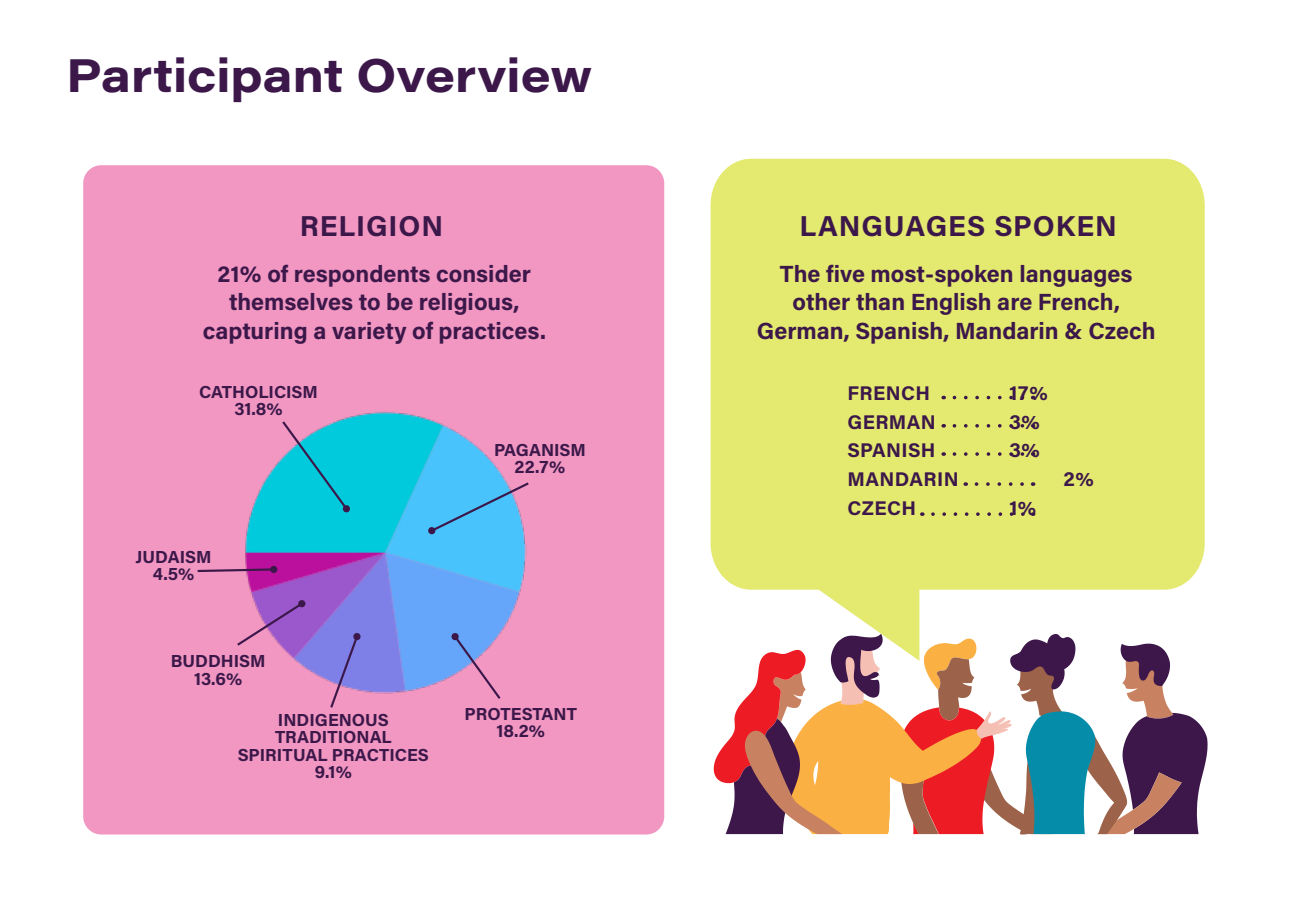
<style>
.page{position:relative;width:1296px;height:918px;background:#fff}
.page>*{position:absolute;margin:0;border:0;box-sizing:border-box;transform-origin:0 0}
.t1{font:700 46.5px "Acumin Pro Wide";color:#3c184a}
.t2{font:28.8px "Acumin Variable Concept";letter-spacing:.03em;color:#3c184a}
.t3{font:23.4px/28px "Acumin Variable Concept";color:#3c184a;text-align:center}
.t4{font:19.8px "Acumin Variable Concept";letter-spacing:.02em;color:#3c184a}
.t5{font:17.4px "Acumin Variable Concept";color:#3c184a}
</style>
<div class="page">
<div style="left:83px;top:165px;width:581px;height:670px;background:#f197c2;border-radius:18px"></div>
<img style="left:245px;top:412px;width:282px;height:282px">
<svg style="left:280px;top:419px;width:71px;height:94px;background:#27bad1"></svg>
<svg style="left:429px;top:481px;width:100px;height:53px;background:#5cb6ec"></svg>
<div style="left:428px;top:527px;width:8px;height:8px;background:#3c184a;border-radius:3px"></div>
<svg style="left:451px;top:633px;width:52px;height:66px"></svg>
<svg style="left:237px;top:600px;width:69px;height:48px"></svg>
<svg style="left:197px;top:565px;width:81px;height:9px"></svg>
<svg style="left:328px;top:633px;width:33px;height:75px"></svg>
<div style="left:711px;top:159px;width:494px;height:411px;background:#e4e970"></div>
<svg style="left:714px;top:570px;width:494px;height:265px"></svg>
<svg style="left:954px;top:396px;width:73px;height:3px"></svg>
<svg style="left:954px;top:424px;width:73px;height:4px"></svg>
<svg style="left:954px;top:452px;width:73px;height:4px"></svg>
<svg style="left:933px;top:512px;width:94px;height:4px"></svg>
<svg style="left:976px;top:482px;width:51px;height:4px"></svg>
<p class="t1" style="left:66px;top:41px;width:528px">Participant Overview</p>
<p class="t2" style="left:300px;top:206px;width:145px">RELIGION</p>
<p class="t3" style="left:203px;top:259px;width:345px">21% of respondents consider themselves to be religious, capturing a variety of practices.</p>
<p class="t5" style="left:199px;top:380px;width:120px">CATHOLICISM</p>
<p class="t5" style="left:234px;top:397px;width:50px">31.8%</p>
<p class="t5" style="left:136px;top:545px;width:77px">JUDAISM</p>
<p class="t5" style="left:153px;top:562px;width:43px">4.5%</p>
<p class="t5" style="left:171px;top:649px;width:96px">BUDDHISM</p>
<p class="t5" style="left:194px;top:667px;width:50px">13.6%</p>
<p class="t5" style="left:278px;top:708px;width:112px">INDIGENOUS</p>
<p class="t5" style="left:275px;top:725px;width:118px">TRADITIONAL</p>
<p class="t5" style="left:238px;top:743px;width:193px">SPIRITUAL PRACTICES</p>
<p class="t5" style="left:315px;top:760px;width:38px">9.1%</p>
<p class="t5" style="left:494px;top:438px;width:93px">PAGANISM</p>
<p class="t5" style="left:515px;top:455px;width:52px">22.7%</p>
<p class="t5" style="left:465px;top:702px;width:114px">PROTESTANT</p>
<p class="t5" style="left:497px;top:719px;width:50px">18.2%</p>
<p class="t2" style="left:799px;top:206px;width:319px">LANGUAGES SPOKEN</p>
<p class="t3" style="left:780px;top:259px;width:354px">The five most-spoken languages</p>
<p class="t3" style="left:793px;top:287px;width:329px">other than English are French,</p>
<p class="t3" style="left:757px;top:315px;width:400px">German, Spanish, Mandarin &amp; Czech</p>
<p class="t4" style="left:847px;top:379px;width:84px">FRENCH</p>
<p class="t4" style="left:1009px;top:379px;width:40px">17%</p>
<p class="t4" style="left:847px;top:408px;width:90px">GERMAN</p>
<p class="t4" style="left:1009px;top:408px;width:32px">3%</p>
<p class="t4" style="left:847px;top:437px;width:89px">SPANISH</p>
<p class="t4" style="left:1009px;top:437px;width:32px">3%</p>
<p class="t4" style="left:847px;top:466px;width:113px">MANDARIN</p>
<p class="t4" style="left:1063px;top:466px;width:32px">2%</p>
<p class="t4" style="left:847px;top:494px;width:70px">CZECH</p>
<p class="t4" style="left:1009px;top:494px;width:28px">1%</p>
</div>
